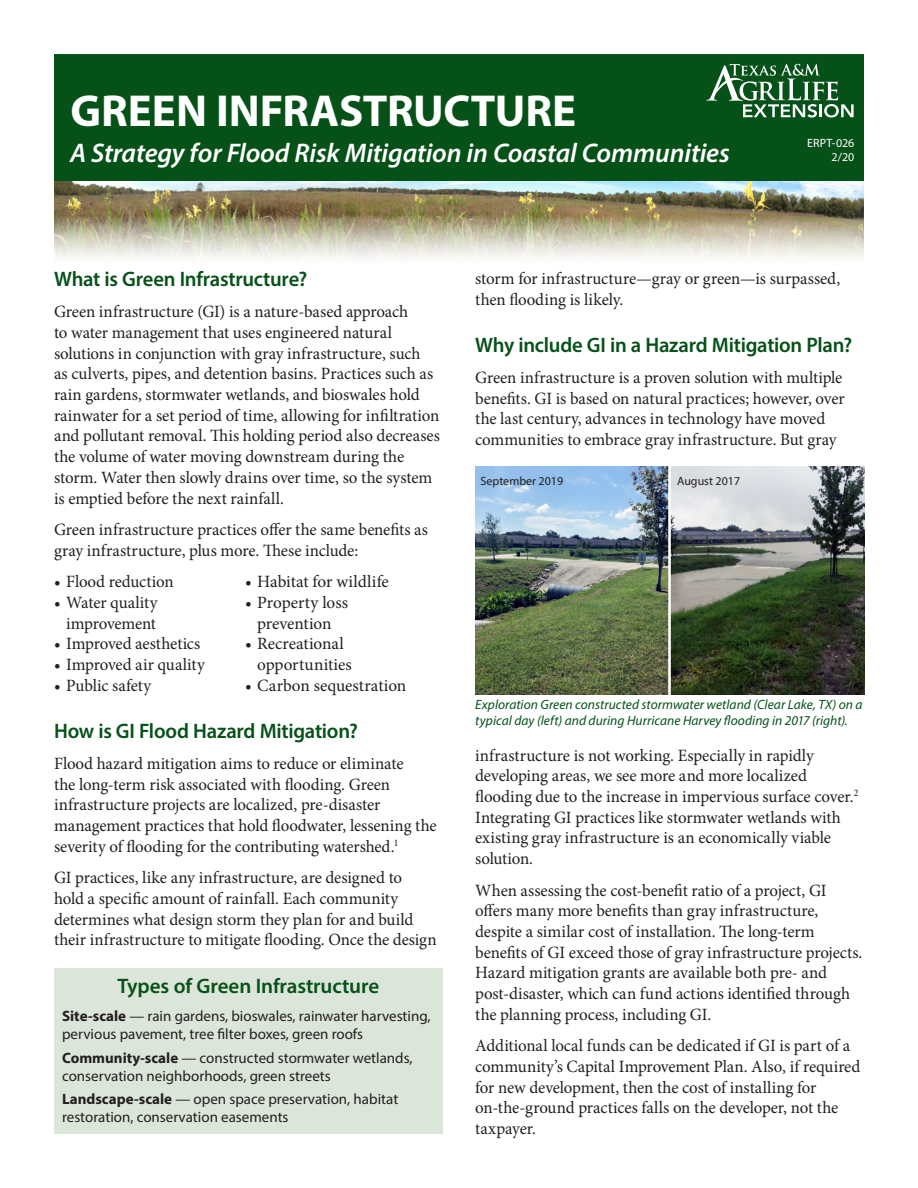
<style>
.page{position:relative;width:918px;height:1188px;background:#fff}
.page>*{position:absolute;margin:0;border:0;box-sizing:border-box;transform-origin:0 0}
.body_text{font:700 45px "Myriad Pro";letter-spacing:-.005em;color:#fff}
.body_text-2{font:italic 600 27px "Myriad Pro";letter-spacing:-.005em;color:#fff}
.heading1{font:600 21px "Myriad Pro";letter-spacing:-.01em;color:#065118}
.body_text-3{font:17.25px/20.7px "Minion Pro";letter-spacing:-.005em;color:#231f20}
.t1{font:15px/18px "Myriad Pro";color:#231f20}
.body_text-4{font:italic 13.5px/16.2px "Myriad Pro";letter-spacing:.005em;color:#065118}
.t2{font:12px "Myriad Pro";color:#231f20}
.t3{font:12px "Myriad Pro";color:#fff}
.s1{font-weight:700}
</style>
<div class="page">
<img style="left:54px;top:180px;width:810px;height:79px">
<div style="left:54px;top:54px;width:810px;height:126px;background:#065118"></div>
<svg style="left:706px;top:64px;width:148px;height:54px"></svg>
<div style="left:54px;top:969px;width:389px;height:165px;background:#dce5d9"></div>
<img style="left:475px;top:467px;width:390px;height:228px">
<p class="body_text" style="left:70px;top:81px;width:507px">GREEN INFRASTRUCTURE</p>
<p class="body_text-2" style="left:70px;top:136px;width:661px">A Strategy for Flood Risk Mitigation in Coastal Communities</p>
<p class="t3" style="left:807px;top:135px;width:49px">ERPT-026</p>
<p class="t3" style="left:831px;top:150px;width:24px">2/20</p>
<p class="heading1" style="left:54px;top:265px;width:255px">What is Green Infrastructure?</p>
<p class="body_text-3" style="left:54px;top:301px;width:387px">Green infrastructure (GI) is a nature-based approach<br>to water management that uses engineered natural solutions in conjunction with gray infrastructure, such<br>as culverts, pipes, and detention basins. Practices such as rain gardens, stormwater wetlands, and bioswales hold rainwater for a set period of time, allowing for infiltration and pollutant removal. This holding period also decreases the volume of water moving downstream during the storm. Water then slowly drains over time, so the system is emptied before the next rainfall.</p>
<p class="body_text-3" style="left:54px;top:519px;width:376px">Green infrastructure practices offer the same benefits as gray infrastructure, plus more. These include:</p>
<p class="body_text-3" style="left:54px;top:571px;width:121px">• Flood reduction</p>
<p class="body_text-3" style="left:54px;top:592px;width:105px;text-align:right">• Water quality improvement</p>
<p class="body_text-3" style="left:54px;top:634px;width:148px">• Improved aesthetics</p>
<p class="body_text-3" style="left:54px;top:654px;width:152px">• Improved air quality</p>
<p class="body_text-3" style="left:54px;top:675px;width:99px">• Public safety</p>
<p class="heading1" style="left:54px;top:717px;width:305px">How is GI Flood Hazard Mitigation?</p>
<p class="body_text-3" style="left:54px;top:753px;width:384px">Flood hazard mitigation aims to reduce or eliminate<br>the long-term risk associated with flooding. Green infrastructure projects are localized, pre-disaster management practices that hold floodwater, lessening the severity of flooding for the contributing watershed.<sup>1</sup></p>
<p class="body_text-3" style="left:54px;top:868px;width:384px">GI practices, like any infrastructure, are designed to<br>hold a specific amount of rainfall. Each community determines what design storm they plan for and build their infrastructure to mitigate flooding. Once the design</p>
<p class="body_text-3" style="left:245px;top:571px;width:145px">• Habitat for wildlife</p>
<p class="body_text-3" style="left:245px;top:592px;width:104px;text-align:center">• Property loss prevention</p>
<p class="body_text-3" style="left:257px;top:633px;width:96px;text-indent:-12px">• Recreational opportunities</p>
<p class="body_text-3" style="left:245px;top:675px;width:163px">• Carbon sequestration</p>
<p class="heading1" style="left:118px;top:972px;width:263px">Types of Green Infrastructure</p>
<p class="t1" style="left:62px;top:1007px;width:370px"><span class="s1">Site-scale</span> — rain gardens, bioswales, rainwater harvesting, pervious pavement, tree filter boxes, green roofs</p>
<p class="t1" style="left:62px;top:1049px;width:352px"><span class="s1">Community-scale</span> — constructed stormwater wetlands, conservation neighborhoods, green streets</p>
<p class="t1" style="left:62px;top:1090px;width:338px"><span class="s1">Landscape-scale</span> — open space preservation, habitat restoration, conservation easements</p>
<p class="body_text-3" style="left:475px;top:268px;width:366px">storm for infrastructure—gray or green—is surpassed, then flooding is likely.</p>
<p class="heading1" style="left:475px;top:331px;width:379px">Why include GI in a Hazard Mitigation Plan?</p>
<p class="body_text-3" style="left:475px;top:367px;width:371px">Green infrastructure is a proven solution with multiple benefits. GI is based on natural practices; however, over the last century, advances in technology have moved communities to embrace gray infrastructure. But gray</p>
<p class="t2" style="left:481px;top:473px;width:84px">September 2019</p>
<p class="t2" style="left:677px;top:473px;width:65px">August 2017</p>
<p class="body_text-4" style="left:475px;top:696px;width:389px">Exploration Green constructed stormwater wetland (Clear Lake, TX) on a typical day (left) and during Hurricane Harvey flooding in 2017 (right).</p>
<p class="body_text-3" style="left:475px;top:745px;width:385px">infrastructure is not working. Especially in rapidly developing areas, we see more and more localized flooding due to the increase in impervious surface cover.<sup>2<br></sup>Integrating GI practices like stormwater wetlands with existing gray infrastructure is an economically viable solution.</p>
<p class="body_text-3" style="left:475px;top:880px;width:389px">When assessing the cost-benefit ratio of a project, GI offers many more benefits than gray infrastructure, despite a similar cost of installation. The long-term benefits of GI exceed those of gray infrastructure projects.<br>Hazard mitigation grants are available both pre- and post-disaster, which can fund actions identified through the planning process, including GI.</p>
<p class="body_text-3" style="left:475px;top:1036px;width:387px">Additional local funds can be dedicated if GI is part of a community’s Capital Improvement Plan. Also, if required for new development, then the cost of installing for on-the-ground practices falls on the developer, not the taxpayer.</p>
</div>
